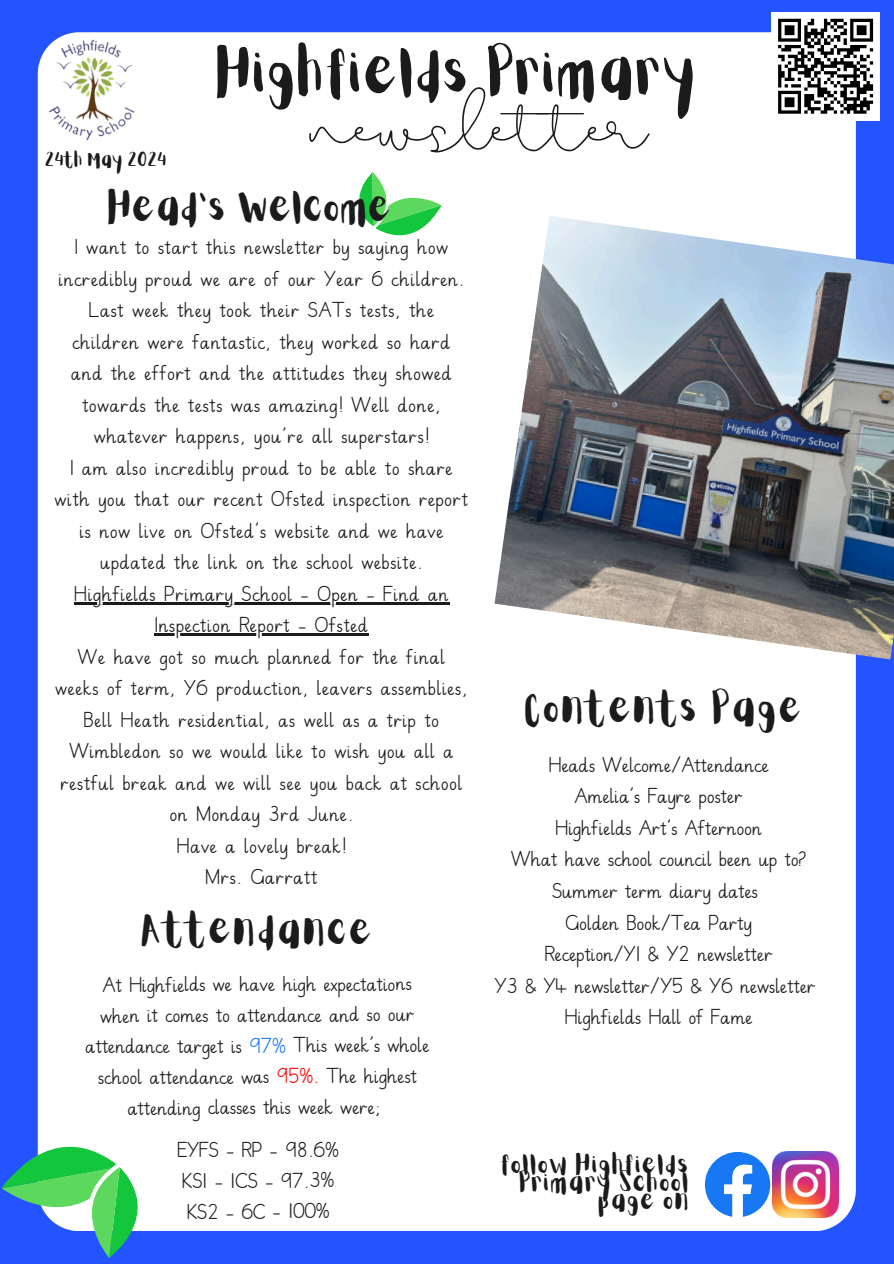
<style>
.page{position:relative;width:894px;height:1264px;background:#fff}
.page>*{position:absolute;margin:0;border:0;box-sizing:border-box;transform-origin:0 0}
.t1{font:69px "Beautiful";color:#1b1b1b}
.t2{font:54px "Aloja Extended";color:#1b1b1b}
.t3{font:36px "Aloja Extended";letter-spacing:.035em;color:#1b1b1b}
.t4{font:36px "Aloja Extended";color:#1b1b1b}
.t5{font:22.5px/31.5px "NT Pre Cursive";letter-spacing:.035em;color:#1b1b1b;text-align:center}
.t6{font:22.5px/31.5px "NT Pre Cursive";letter-spacing:.01em;color:#1b1b1b;text-align:center}
.t7{font:22.5px/30.8px "NT Pre Cursive";letter-spacing:.005em;color:#1b1b1b;text-align:center}
.t8{font:22.5px/18px "Aloja Extended";letter-spacing:.035em;color:#1b1b1b;text-align:right}
.t9{font:16.5px "Aloja Extended";color:#1b1b1b}
.s1{color:#1877f2}
.s2{color:#f00}
</style>
<div class="page">
<div style="left:0;top:0;width:893px;height:1263px;background:#2454ff"></div>
<div style="left:38px;top:32px;width:817px;height:1198px;background:#fff"></div>
<img style="left:45px;top:37px;width:99px;height:109px">
<svg style="left:704px;top:1151px;width:66px;height:66px;background:#76aef7"></svg>
<div style="left:771px;top:12px;width:108px;height:108px;background:#fff"></div>
<svg style="left:778px;top:18px;width:96px;height:96px"></svg>
<img style="left:494px;top:216px;width:399px;height:443px">
<img style="left:772px;top:1151px;width:65px;height:66px">
<svg style="left:346px;top:172px;width:96px;height:80px;background:#bbeec2"></svg>
<svg style="left:2px;top:1117px;width:158px;height:141px"></svg>
<hr style="left:74px;top:602px;width:375px;height:2px;background:#1b1b1b">
<hr style="left:155px;top:633px;width:214px;height:2px;background:#1b1b1b">
<h1 class="t9" style="left:45px;top:152px;width:123px">24th May 2024</h1>
<p class="t2" style="left:217px;top:48px;width:483px">Highfields Primary</p>
<h3 class="t1" style="left:309px;top:87px;width:340px">newsletter</h3>
<p class="t4" style="left:108px;top:190px;width:286px">Head's Welcome</p>
<p class="t5" style="left:55px;top:233px;width:414px">I want to start this newsletter by saying how incredibly proud we are of our Year 6 children.<br>Last week they took their SATs tests, the children were fantastic, they worked so hard and the effort and the attitudes they showed towards the tests was amazing! Well done, whatever happens, you’re all superstars!<br>I am also incredibly proud to be able to share with you that our recent Ofsted inspection report is now live on Ofsted’s website and we have updated the link on the school website.</p>
<p class="t5" style="left:74px;top:580px;width:375px">Highfields Primary School - Open - Find an</p>
<h5 class="t5" style="left:55px;top:611px;width:413px">Inspection Report - Ofsted<br>We have got so much planned for the final weeks of term, Y6 production, leavers assemblies, Bell Heath residential, as well as a trip to Wimbledon so we would like to wish you all a restful break and we will see you back at school on Monday 3rd June.<br>Have a lovely break!<br>Mrs. Garratt</h5>
<h4 class="t3" style="left:142px;top:913px;width:233px">Attendance</h4>
<h3 class="t7" style="left:86px;top:970px;width:345px">At Highfields we have high expectations when it comes to attendance and so our attendance target is <span class="s1">97%</span> This week’s whole school attendance was <span class="s2">95%.</span> The highest attending classes this week were;</h3>
<h5 class="t7" style="left:177px;top:1136px;width:163px;text-align:left">EYFS - RP - 98.6%<br>KS1 - 1CS - 97.3%<br>KS2 - 6C - 100%</h5>
<h5 class="t3" style="left:525px;top:691px;width:279px">Contents Page</h5>
<h5 class="t6" style="left:511px;top:751px;width:296px">Heads Welcome/Attendance<br>Amelia’s Fayre poster<br>Highfields Art’s Afternoon<br>What have school council been up to?<br>Summer term diary dates<br>Golden Book/Tea Party</h5>
<p class="t6" style="left:544px;top:940px;width:229px">Reception/Y1 &amp; Y2 newsletter</p>
<h5 class="t6" style="left:494px;top:971px;width:322px">Y3 &amp; Y4 newsletter/Y5 &amp; Y6 newsletter</h5>
<p class="t6" style="left:564px;top:1003px;width:189px">Highfields Hall of Fame</p>
<h3 class="t8" style="left:501px;top:1157px;width:190px">follow Highfields<br>Primary School page on</h3>
</div>
